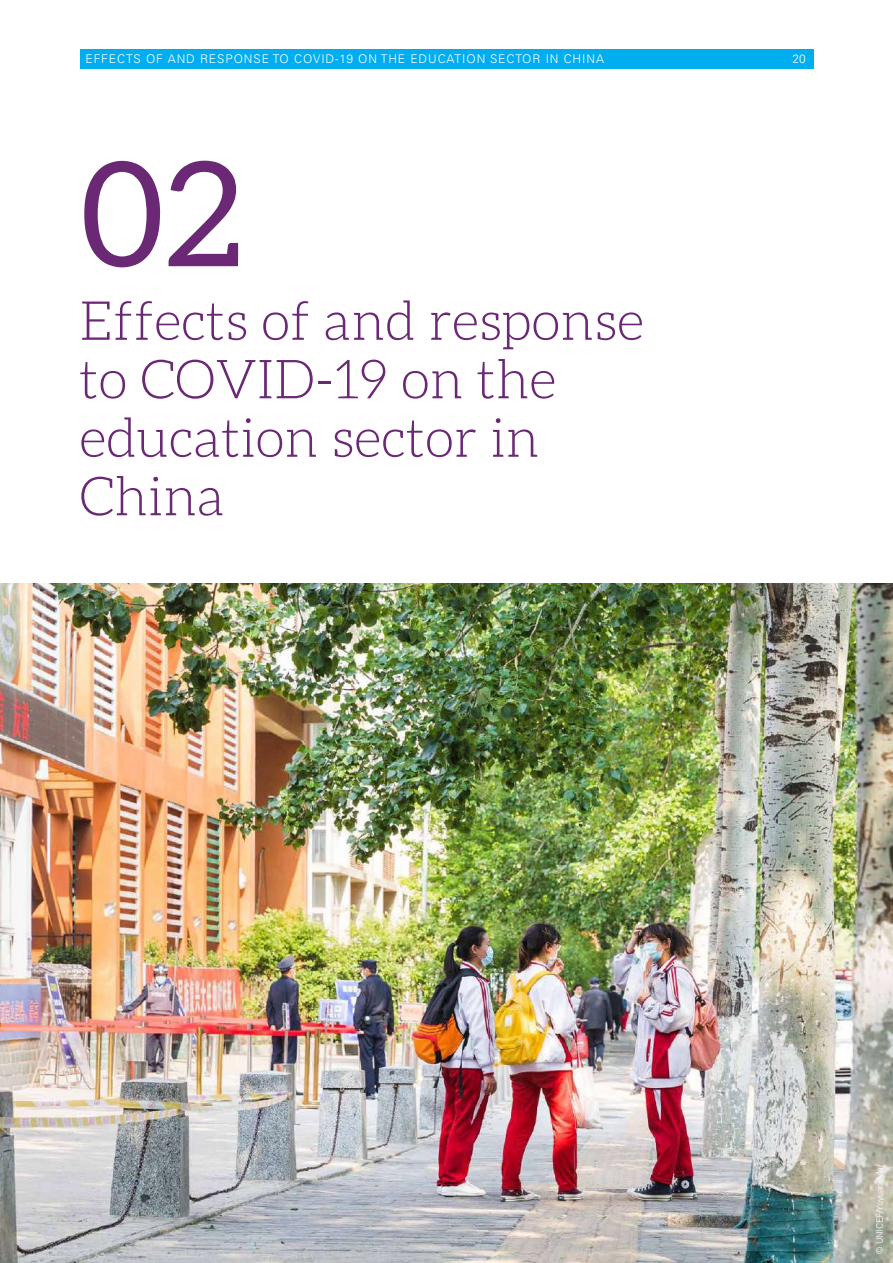
<style>
.page{position:relative;width:893px;height:1263px;background:#fff}
.page>*{position:absolute;margin:0;border:0;box-sizing:border-box;transform-origin:0 0}
.t1{font:145.5px "Aleo";color:#6a2875}
.t2{font:300 54px/58.5px "Aleo";color:#6a2875}
.t3{font:300 12px "Univers LT Pro 45";letter-spacing:.075em;color:#fff}
.t4{font:300 9px "Univers LT Pro 45";letter-spacing:-.01em;color:#fff}
</style>
<div class="page">
<div style="left:80px;top:49px;width:733px;height:20px;background:#00aeef"></div>
<img style="left:0;top:584px;width:893px;height:679px">
<p class="t3" style="left:86px;top:51px;width:520px">EFFECTS OF AND RESPONSE TO COVID-19 ON THE EDUCATION SECTOR IN CHINA</p>
<p class="t3" style="left:793px;top:51px;width:15px">20</p>
<h1 class="t1" style="left:79px;top:130px;width:164px">02</h1>
<h2 class="t2" style="left:79px;top:296px;width:566px">Effects of and response to COVID-19 on the education sector in<br>China</h2>
<p class="t4" style="left:874px;top:1254px;width:91px;rotate:-90deg">© UNICEF/Yuyuan Ma/</p>
</div>
